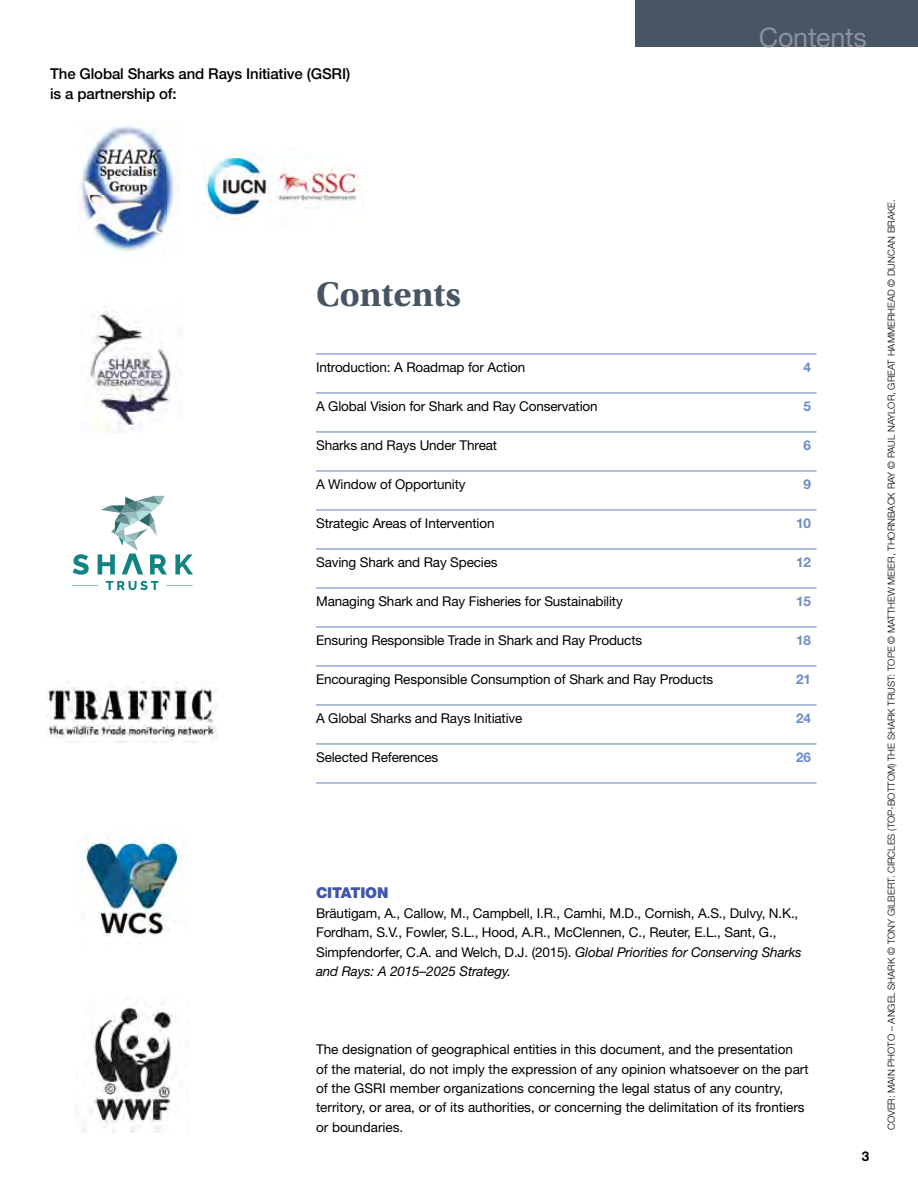
<style>
.page{position:relative;width:918px;height:1188px;background:#fff}
.page>*{position:absolute;margin:0;border:0;box-sizing:border-box;transform-origin:0 0}
.t1{font:700 36px "Utopia Std";color:#475564}
.t2{font:27px "Helvetica Neue LT Std";letter-spacing:-.01em;color:#8b909e}
.t3{font:500 15px/19.5px "Helvetica Neue LT Std";letter-spacing:-.01em;color:#000}
.t4{font:900 15px "Helvetica Neue LT Std";letter-spacing:-.01em;color:#4156a6}
.t5{font:13.5px/19.5px "Helvetica Neue LT Std";letter-spacing:-.01em;color:#000}
.t6{font:700 13.5px "Helvetica Neue LT Std";letter-spacing:-.01em;color:#6c8cc7}
.t7{font:700 13.5px "Helvetica Neue LT Std";color:#000}
.t8{font:300 9.75px "Helvetica Neue LT Std";color:#000}
.s1{font-style:italic}
</style>
<div class="page">
<img style="left:46px;top:681px;width:171px;height:62px">
<img style="left:82px;top:838px;width:106px;height:99px">
<svg style="left:73px;top:554px;width:16px;height:21px"></svg>
<svg style="left:175px;top:554px;width:18px;height:20px"></svg>
<svg style="left:106px;top:581px;width:53px;height:9px"></svg>
<svg style="left:72px;top:585px;width:26px;height:1px"></svg>
<svg style="left:167px;top:585px;width:25px;height:1px"></svg>
<svg style="left:98px;top:496px;width:69px;height:78px"></svg>
<img style="left:83px;top:1002px;width:90px;height:130px">
<img style="left:90px;top:306px;width:93px;height:126px">
<img style="left:78px;top:123px;width:101px;height:129px">
<img style="left:204px;top:151px;width:156px;height:69px">
<div style="left:635px;top:0;width:283px;height:47px;background:#475564"></div>
<hr style="left:316px;top:353px;width:501px;height:2px;background:#6c8cc7">
<hr style="left:316px;top:392px;width:501px;height:2px;background:#6c8cc7">
<hr style="left:316px;top:431px;width:501px;height:2px;background:#6c8cc7">
<hr style="left:316px;top:470px;width:501px;height:2px;background:#6c8cc7">
<hr style="left:316px;top:509px;width:501px;height:2px;background:#6c8cc7">
<hr style="left:316px;top:548px;width:501px;height:2px;background:#6c8cc7">
<hr style="left:316px;top:587px;width:501px;height:2px;background:#6c8cc7">
<hr style="left:316px;top:626px;width:501px;height:2px;background:#6c8cc7">
<hr style="left:316px;top:665px;width:501px;height:2px;background:#6c8cc7">
<hr style="left:316px;top:704px;width:501px;height:2px;background:#6c8cc7">
<hr style="left:316px;top:743px;width:501px;height:2px;background:#6c8cc7">
<hr style="left:316px;top:782px;width:501px;height:2px;background:#6c8cc7">
<p class="t3" style="left:50px;top:64px;width:302px">The Global Sharks and Rays Initiative (GSRI) is a partnership of:</p>
<h2 class="t2" style="left:759px;top:21px;width:110px">Contents</h2>
<h1 class="t1" style="left:316px;top:273px;width:146px">Contents</h1>
<p class="t5" style="left:316px;top:357px;width:211px">Introduction: A Roadmap for Action</p>
<p class="t6" style="left:804px;top:358px;width:9px">4</p>
<p class="t5" style="left:316px;top:396px;width:283px">A Global Vision for Shark and Ray Conservation</p>
<p class="t6" style="left:804px;top:397px;width:9px">5</p>
<p class="t5" style="left:316px;top:435px;width:183px">Sharks and Rays Under Threat</p>
<p class="t6" style="left:804px;top:436px;width:9px">6</p>
<p class="t5" style="left:316px;top:474px;width:151px">A Window of Opportunity</p>
<p class="t6" style="left:804px;top:475px;width:9px">9</p>
<p class="t5" style="left:316px;top:513px;width:180px">Strategic Areas of Intervention</p>
<p class="t6" style="left:796px;top:514px;width:16px">10</p>
<p class="t5" style="left:316px;top:552px;width:183px">Saving Shark and Ray Species</p>
<p class="t6" style="left:796px;top:553px;width:16px">12</p>
<p class="t5" style="left:316px;top:591px;width:308px">Managing Shark and Ray Fisheries for Sustainability</p>
<p class="t6" style="left:796px;top:592px;width:16px">15</p>
<p class="t5" style="left:316px;top:630px;width:328px">Ensuring Responsible Trade in Shark and Ray Products</p>
<p class="t6" style="left:796px;top:631px;width:16px">18</p>
<p class="t5" style="left:316px;top:669px;width:399px">Encouraging Responsible Consumption of Shark and Ray Products</p>
<p class="t6" style="left:796px;top:670px;width:16px">21</p>
<p class="t5" style="left:316px;top:708px;width:208px">A Global Sharks and Rays Initiative</p>
<p class="t6" style="left:796px;top:709px;width:16px">24</p>
<p class="t5" style="left:316px;top:747px;width:124px">Selected References</p>
<p class="t6" style="left:796px;top:748px;width:16px">26</p>
<p class="t4" style="left:316px;top:884px;width:74px">CITATION</p>
<p class="t5" style="left:316px;top:903px;width:487px">Bräutigam, A., Callow, M., Campbell, I.R., Camhi, M.D., Cornish, A.S., Dulvy, N.K., Fordham, S.V., Fowler, S.L., Hood, A.R., McClennen, C., Reuter, E.L., Sant, G., Simpfendorfer, C.A. and Welch, D.J. (2015). <span class="s1">Global Priorities for Conserving Sharks and Rays: A 2015–2025 Strategy.</span></p>
<p class="t5" style="left:316px;top:1039px;width:494px">The designation of geographical entities in this document, and the presentation<br>of the material, do not imply the expression of any opinion whatsoever on the part of the GSRI member organizations concerning the legal status of any country, territory, or area, or of its authorities, or concerning the delimitation of its frontiers or boundaries.</p>
<p class="t7" style="left:862px;top:1148px;width:9px">3</p>
<p class="t8" style="left:885px;top:1130px;width:932px;rotate:-90deg">COVER: Main photo – Ang el Shark © Tony Gilbert. Circles (top-bottom) The Shark trust: Tope © Matthew Meier , ThOrnback Ray © Paul Naylor , Great Hammerhead © Duncan Brake.</p>
</div>
